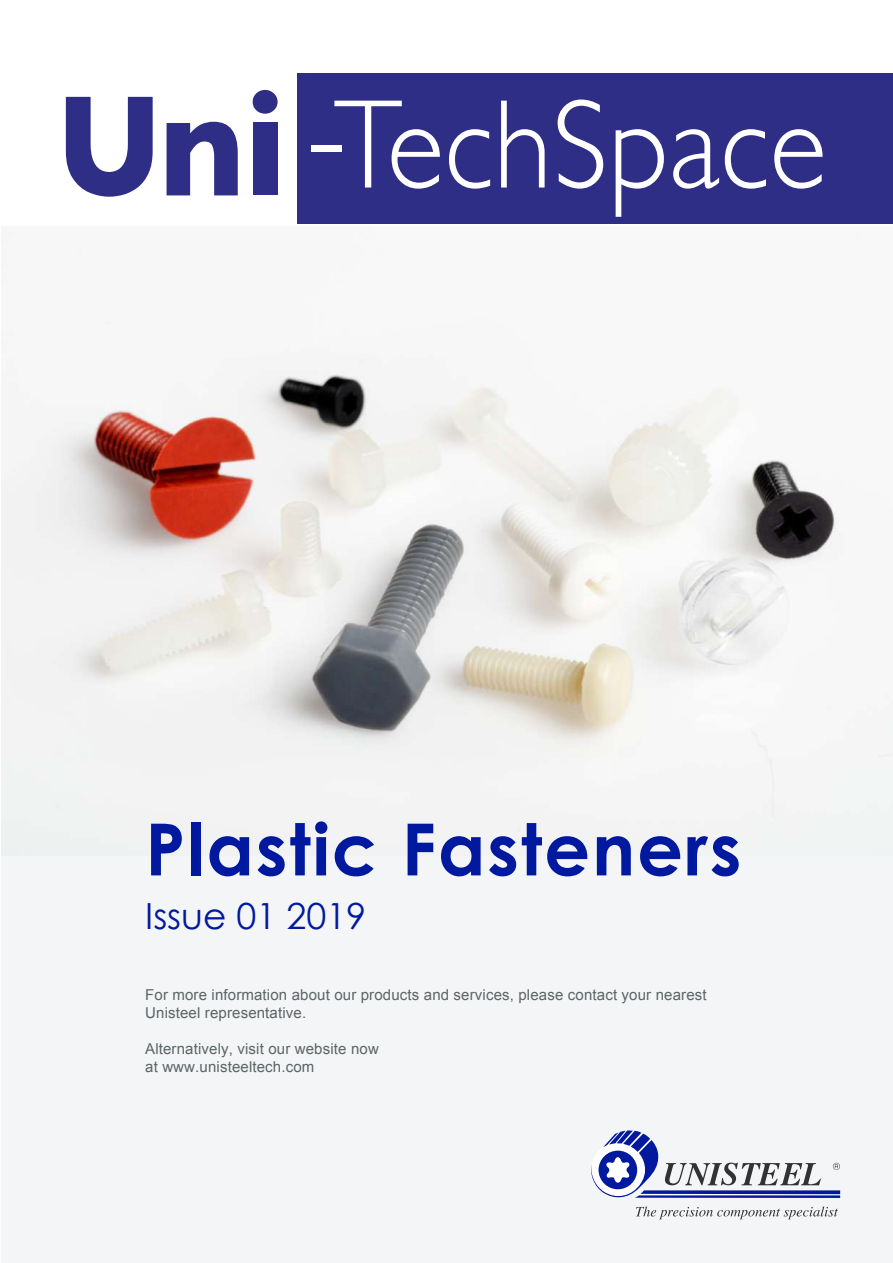
<style>
.page{position:relative;width:893px;height:1263px;background:#fff}
.page>*{position:absolute;margin:0;border:0;box-sizing:border-box;transform-origin:0 0}
.t1{font:700 72px "Century Gothic";letter-spacing:.025em;color:#00199f}
.t2{font:36px "Century Gothic";color:#00199f}
.t3{font:15px/18px "Arial";letter-spacing:.01em;color:#5c6467}
</style>
<div class="page">
<div style="left:2px;top:782px;width:891px;height:481px;background:#f4f5f6"></div>
<img style="left:2px;top:321px;width:891px;height:461px">
<div style="left:298px;top:73px;width:595px;height:151px;background:#2e2e87"></div>
<svg style="left:334px;top:101px;width:106px;height:88px"></svg>
<svg style="left:449px;top:129px;width:41px;height:60px"></svg>
<svg style="left:501px;top:101px;width:44px;height:87px"></svg>
<svg style="left:558px;top:100px;width:45px;height:89px"></svg>
<svg style="left:616px;top:129px;width:48px;height:88px"></svg>
<svg style="left:673px;top:129px;width:46px;height:60px"></svg>
<svg style="left:725px;top:129px;width:41px;height:60px"></svg>
<svg style="left:774px;top:129px;width:49px;height:60px"></svg>
<div style="left:311px;top:145px;width:31px;height:7px;background:#fff"></div>
<svg style="left:66px;top:97px;width:87px;height:100px"></svg>
<svg style="left:167px;top:122px;width:71px;height:73px"></svg>
<div style="left:253px;top:122px;width:25px;height:72px;background:#2e2e87"></div>
<svg style="left:253px;top:90px;width:25px;height:24px"></svg>
<svg style="left:636px;top:1206px;width:202px;height:13px"></svg>
<svg style="left:591px;top:1130px;width:249px;height:68px"></svg>
<h1 class="t1" style="left:145px;top:795px;width:598px">Plastic Fasteners</h1>
<h2 class="t2" style="left:145px;top:891px;width:222px">Issue 01 2019</h2>
<p class="t3" style="left:145px;top:986px;width:563px">For more information about our products and services, please contact your nearest<br>Unisteel representative.</p>
<p class="t3" style="left:145px;top:1040px;width:235px">Alternatively, visit our website now at www.unisteeltech.com</p>
</div>
